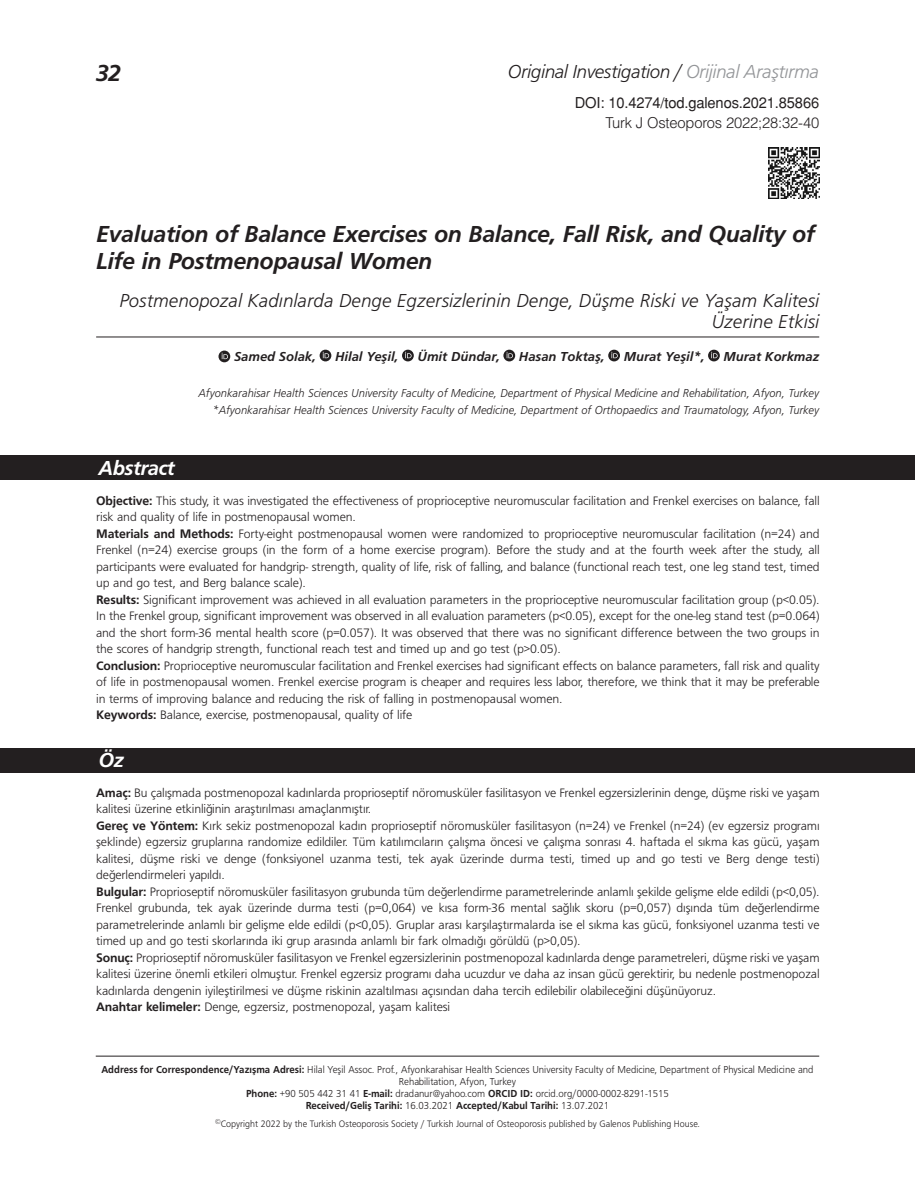
<style>
.page{position:relative;width:915px;height:1191px;background:#fff}
.page>*{position:absolute;margin:0;border:0;box-sizing:border-box;transform-origin:0 0}
._1__BASLIK{font:24px/27px "Frugal Bold Italic Tr";letter-spacing:-.015em;color:#231f20}
.t1{font:21px "Frugal Bold Italic Tr";letter-spacing:-.025em;color:#fff}
._2__BASLIK{font:19.5px/21px "Frugal Italic Tr";color:#231f20;text-align:right}
._2__BASLIK-2{font:19.5px "Frugal Italic Tr";letter-spacing:-.025em;color:#231f20}
.t2{font:15px "Helvetica Normal Tr";letter-spacing:-.01em;color:#231f20}
.SAYFA_NO{font:15px "Helvetica Light Normal Tr";letter-spacing:-.01em;color:#231f20}
.YAZARLAR{font:13.5px "Frugal Bold Italic Tr";color:#231f20}
.OZET{font:12.75px/16.5px "Frugal Normal Tr";letter-spacing:-.01em;color:#231f20;text-align:justify}
.KURUM{font:12px "Frugal Italic Tr";color:#231f20;scale:.95 1}
.t3{font:10.5px/12px "Frugal Normal Tr";color:#231f20;text-align:center;scale:.95 1}
.t4{font:10.5px "Frugal Bold Tr";color:#231f20;scale:.95 1}
.t5{font:9.75px "Frugal Normal Tr";color:#231f20;scale:.95 1}
.s1{color:#939598}
.s2{font-family:"Frugal Bold Tr"}
.s3{font-family:"Frugal Normal Tr"}
</style>
<div class="page">
<hr style="left:96px;top:1055px;width:723px;height:1px;background:#231f20">
<div style="left:0;top:747px;width:914px;height:25px;background:#231f20"></div>
<div style="left:0;top:455px;width:914px;height:25px;background:#231f20"></div>
<img style="left:768px;top:147px;width:51px;height:51px">
<hr style="left:96px;top:336px;width:723px;height:1px;background:#231f20">
<svg style="left:218px;top:350px;width:12px;height:12px"></svg>
<svg style="left:221px;top:353px;width:7px;height:6px"></svg>
<svg style="left:319px;top:350px;width:12px;height:11px"></svg>
<svg style="left:322px;top:352px;width:7px;height:6px"></svg>
<svg style="left:402px;top:350px;width:11px;height:11px"></svg>
<svg style="left:405px;top:352px;width:6px;height:6px"></svg>
<svg style="left:503px;top:350px;width:12px;height:11px"></svg>
<svg style="left:506px;top:352px;width:6px;height:6px"></svg>
<svg style="left:608px;top:350px;width:11px;height:11px"></svg>
<svg style="left:611px;top:352px;width:6px;height:6px"></svg>
<svg style="left:707px;top:350px;width:12px;height:11px"></svg>
<svg style="left:711px;top:352px;width:6px;height:6px"></svg>
<h1 class="_1__BASLIK" style="left:96px;top:59px;width:27px">32</h1>
<h3 class="_2__BASLIK-2" style="left:508px;top:60px;width:313px">Original Investigation / <span class="s1">Orijinal Araştırma</span></h3>
<p class="t2" style="left:574px;top:94px;width:246px">DOI: 10.4274/tod.galenos.2021.85866</p>
<p class="SAYFA_NO" style="left:605px;top:113px;width:215px">Turk J Osteoporos 2022;28:32-40</p>
<p class="_1__BASLIK" style="left:96px;top:220px;width:720px">Evaluation of Balance Exercises on Balance, Fall Risk, and Quality of<br>Life in Postmenopausal Women</p>
<p class="_2__BASLIK" style="left:119px;top:290px;width:701px">Postmenopozal Kadınlarda Denge Egzersizlerinin Denge, Düşme Riski ve Yaşam Kalitesi<br>Üzerine Etkisi</p>
<p class="YAZARLAR" style="left:234px;top:349px;width:83px">Samed Solak,</p>
<p class="YAZARLAR" style="left:335px;top:349px;width:65px">Hilal Yeşil,</p>
<p class="YAZARLAR" style="left:417px;top:349px;width:84px">Ümit Dündar,</p>
<p class="YAZARLAR" style="left:518px;top:349px;width:87px">Hasan Toktaş,</p>
<p class="YAZARLAR" style="left:623px;top:349px;width:82px">Murat Yeşil*,</p>
<p class="YAZARLAR" style="left:723px;top:349px;width:97px">Murat Korkmaz</p>
<p class="t1" style="left:98px;top:456px;width:78px">Abstract</p>
<p class="KURUM" style="left:198px;top:386px;width:654px">Afyonkarahisar Health Sciences University Faculty of Medicine, Department of Physical Medicine and Rehabilitation, Afyon, Turkey</p>
<p class="KURUM" style="left:212px;top:403px;width:639px">*Afyonkarahisar Health Sciences University Faculty of Medicine, Department of Orthopaedics and Traumatology, Afyon, Turkey</p>
<p class="OZET" style="left:96px;top:492px;width:724px"><span class="s2">Objective:</span> This study, it was investigated the effectiveness of proprioceptive neuromuscular facilitation and Frenkel exercises on balance, fall risk and quality of life in postmenopausal women.</p>
<p class="OZET" style="left:96px;top:525px;width:724px"><span class="s2">Materials and Methods:</span> Forty-eight postmenopausal women were randomized to proprioceptive neuromuscular facilitation (n=24) and Frenkel (n=24) exercise groups (in the form of a home exercise program). Before the study and at the fourth week after the study, all participants were evaluated for handgrip- strength, quality of life, risk of falling, and balance (functional reach test, one leg stand test, timed up and go test, and Berg balance scale).</p>
<p class="OZET" style="left:96px;top:591px;width:724px"><span class="s2">Results:</span> Significant improvement was achieved in all evaluation parameters in the proprioceptive neuromuscular facilitation group (p&lt;0.05).<br>In the Frenkel group, significant improvement was observed in all evaluation parameters (p&lt;0.05), except for the one-leg stand test (p=0.064) and the short form-36 mental health score (p=0.057). It was observed that there was no significant difference between the two groups in the scores of handgrip strength, functional reach test and timed up and go test (p&gt;0.05).</p>
<p class="OZET" style="left:96px;top:657px;width:724px"><span class="s2">Conclusion:</span> Proprioceptive neuromuscular facilitation and Frenkel exercises had significant effects on balance parameters, fall risk and quality of life in postmenopausal women. Frenkel exercise program is cheaper and requires less labor, therefore, we think that it may be preferable in terms of improving balance and reducing the risk of falling in postmenopausal women.</p>
<p class="OZET" style="left:96px;top:706px;width:317px"><span class="s2">Keywords:</span> Balance, exercise, postmenopausal, quality of life</p>
<p class="t1" style="left:98px;top:748px;width:27px">Öz</p>
<p class="OZET" style="left:96px;top:784px;width:724px"><span class="s2">Amaç:</span> Bu çalışmada postmenopozal kadınlarda proprioseptif nöromusküler fasilitasyon ve Frenkel egzersizlerinin denge, düşme riski ve yaşam kalitesi üzerine etkinliğinin araştırılması amaçlanmıştır.</p>
<p class="OZET" style="left:96px;top:817px;width:724px"><span class="s2">Gereç ve Yöntem:</span> Kırk sekiz postmenopozal kadın proprioseptif nöromusküler fasilitasyon (n=24) ve Frenkel (n=24) (ev egzersiz programı şeklinde) egzersiz gruplarına randomize edildiler. Tüm katılımcıların çalışma öncesi ve çalışma sonrası 4. haftada el sıkma kas gücü, yaşam kalitesi, düşme riski ve denge (fonksiyonel uzanma testi, tek ayak üzerinde durma testi, timed up and go testi ve Berg denge testi) değerlendirmeleri yapıldı.</p>
<p class="OZET" style="left:96px;top:883px;width:724px"><span class="s2">Bulgular:</span> Proprioseptif nöromusküler fasilitasyon grubunda tüm değerlendirme parametrelerinde anlamlı şekilde gelişme elde edildi (p&lt;0,05).<br>Frenkel grubunda, tek ayak üzerinde durma testi (p=0,064) ve kısa form-36 mental sağlık skoru (p=0,057) dışında tüm değerlendirme parametrelerinde anlamlı bir gelişme elde edildi (p&lt;0,05). Gruplar arası karşılaştırmalarda ise el sıkma kas gücü, fonksiyonel uzanma testi ve timed up and go testi skorlarında iki grup arasında anlamlı bir fark olmadığı görüldü (p&gt;0,05).</p>
<p class="OZET" style="left:96px;top:949px;width:724px"><span class="s2">Sonuç:</span> Proprioseptif nöromusküler fasilitasyon ve Frenkel egzersizlerinin postmenopozal kadınlarda denge parametreleri, düşme riski ve yaşam kalitesi üzerine önemli etkileri olmuştur. Frenkel egzersiz programı daha ucuzdur ve daha az insan gücü gerektirir, bu nedenle postmenopozal kadınlarda dengenin iyileştirilmesi ve düşme riskinin azaltılması açısından daha tercih edilebilir olabileceğini düşünüyoruz.</p>
<p class="OZET" style="left:96px;top:998px;width:355px"><span class="s2">Anahtar kelimeler:</span> Denge, egzersiz, postmenopozal, yaşam kalitesi</p>
<p class="t3" style="left:101px;top:1063px;width:751px"><span class="s2">Address for Correspondence/Yaz›flma Adresi:</span> Hilal Yeşil Assoc. Prof., Afyonkarahisar Health Sciences University Faculty of Medicine, Department of Physical Medicine and<br>Rehabilitation, Afyon, Turkey</p>
<p class="t3" style="left:246px;top:1087px;width:446px"><span class="s2">Phone:</span> +90 505 442 31 41 <span class="s2">E-mail:</span> dradanur@yahoo.com <span class="s2">ORCID ID:</span> orcid.org/0000-0002-8291-1515</p>
<p class="t4" style="left:305px;top:1099px;width:321px">Received/Geliş Tarihi: <span class="s3">16.03.2021</span> Accepted/Kabul Tarihi: <span class="s3">13.07.2021</span></p>
<p class="t5" style="left:215px;top:1118px;width:511px"><sup>©</sup>Copyright 2022 by the Turkish Osteoporosis Society / Turkish Journal of Osteoporosis published by Galenos Publishing House.</p>
</div>
